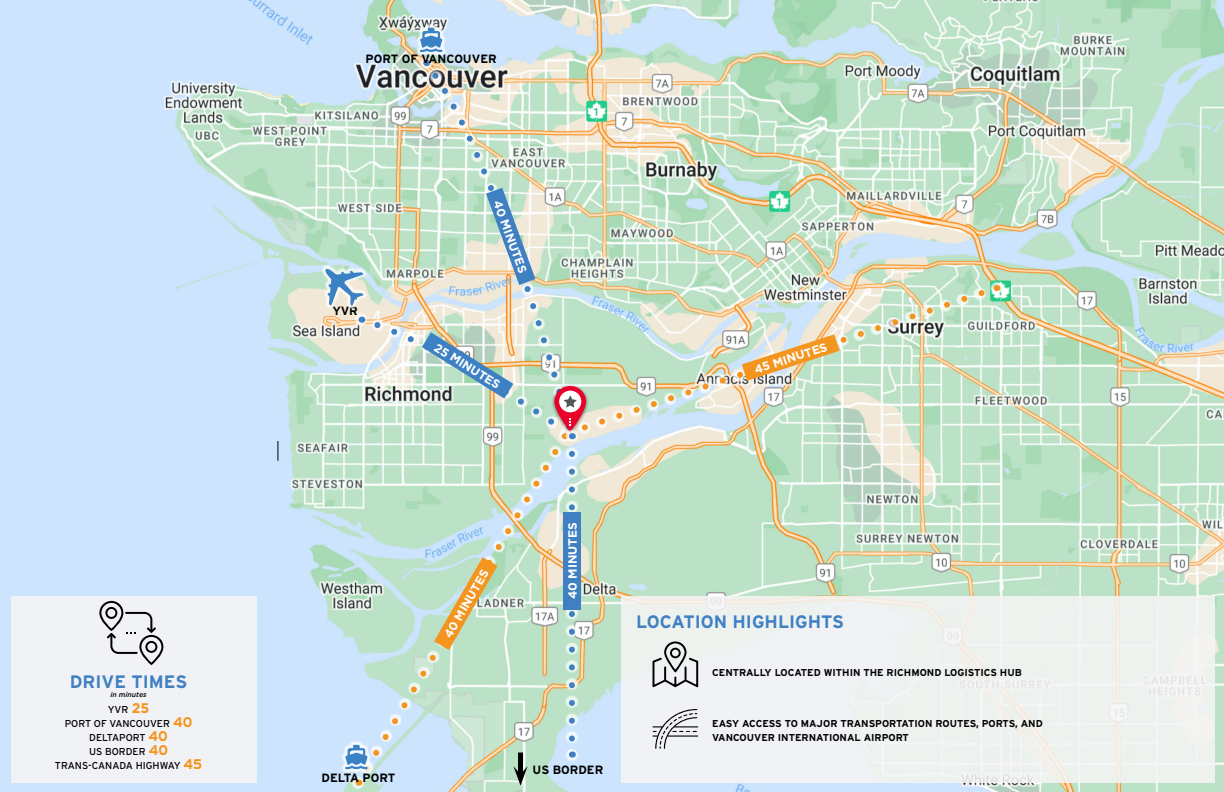
<style>
.page{position:relative;width:1224px;height:792px;background:#fff}
.page>*{position:absolute;margin:0;border:0;box-sizing:border-box;transform-origin:0 0}
.t1{font:700 18px "Interstate";color:#4080c2}
.t2{font:700 12px "Gotham";color:#fff}
.t3{font:700 12px "Interstate";color:#000}
.t4{font:700 10px/14px "Interstate";color:#000}
.t5{font:10px/14px "Interstate";color:#000;text-align:center}
.t6{font:italic 500 7px "Gotham";color:#000}
.s1{font-family:"Gotham";font-weight:700;font-size:14px;color:#f5941c}
.s2{font-weight:700;font-size:14px;color:#f5941c}
</style>
<div class="page">
<img style="left:0;top:0;width:1224px;height:792px">
<div style="left:11px;top:596px;width:246px;height:187px;background:#f5f5f5"></div>
<svg style="left:99px;top:601px;width:64px;height:64px"></svg>
<div style="left:354px;top:312px;width:219px;height:127px;background:#fff;opacity:.75"></div>
<div style="left:560px;top:281px;width:444px;height:159px;background:#fff;opacity:.75"></div>
<svg style="left:577px;top:283px;width:419px;height:152px"></svg>
<div style="left:419px;top:56px;width:157px;height:377px;background:#fff;opacity:.75"></div>
<svg style="left:423px;top:62px;width:149px;height:253px"></svg>
<div style="left:551px;top:384px;width:39px;height:52px;background:#000;opacity:.5"></div>
<svg style="left:554px;top:386px;width:32px;height:46px"></svg>
<div style="left:559px;top:391px;width:22px;height:21px;background:#fff;border-radius:50%"></div>
<svg style="left:486px;top:188px;width:49px;height:97px"></svg>
<svg style="left:742px;top:334px;width:98px;height:47px"></svg>
<div style="left:621px;top:596px;width:594px;height:187px;background:#eef2ef"></div>
<svg style="left:653px;top:641px;width:45px;height:46px"></svg>
<svg style="left:653px;top:709px;width:45px;height:40px"></svg>
<div style="left:351px;top:429px;width:221px;height:361px;background:#fff;opacity:.75"></div>
<svg style="left:355px;top:444px;width:209px;height:339px"></svg>
<svg style="left:434px;top:557px;width:64px;height:93px"></svg>
<div style="left:321px;top:265px;width:47px;height:45px;background:#fff;opacity:.75"></div>
<svg style="left:325px;top:268px;width:39px;height:38px"></svg>
<div style="left:565px;top:429px;width:14px;height:333px;background:#fff;opacity:.75"></div>
<svg style="left:569px;top:454px;width:6px;height:292px"></svg>
<svg style="left:361px;top:315px;width:216px;height:124px"></svg>
<svg style="left:277px;top:441px;width:1px;height:20px"></svg>
<div style="left:518px;top:753px;width:5px;height:21px;background:#000"></div>
<svg style="left:513px;top:766px;width:15px;height:20px"></svg>
<div style="left:416px;top:23px;width:30px;height:33px;background:#fff;opacity:.75"></div>
<svg style="left:420px;top:28px;width:22px;height:24px"></svg>
<div style="left:341px;top:741px;width:31px;height:32px;background:#fff;opacity:.75"></div>
<svg style="left:345px;top:745px;width:23px;height:24px"></svg>
<div style="left:563px;top:512px;width:18px;height:97px;background:#3f80c2"></div>
<h1 class="t1" style="left:70px;top:672px;width:119px">DRIVE TIMES</h1>
<p class="t6" style="left:110px;top:690px;width:38px">in minutes</p>
<p class="t5" style="left:55px;top:702px;width:149px">YVR <span class="s1">25<br></span>PORT OF VANCOUVER <span class="s2">40<br></span>DELTAPORT <span class="s2">40<br></span>US BORDER <span class="s2">40<br></span>TRANS-CANADA HIGHWAY <span class="s2">45</span></p>
<p class="t3" style="left:366px;top:52px;width:133px">PORT OF VANCOUVER</p>
<p class="t3" style="left:332px;top:304px;width:27px">YVR</p>
<p class="t2" style="left:505px;top:198px;width:79px;rotate:70deg">40 MINUTES</p>
<p class="t2" style="left:440px;top:339px;width:77px;rotate:32deg">25 MINUTES</p>
<p class="t2" style="left:752px;top:362px;width:77px;rotate:-18deg">45 MINUTES</p>
<p class="t3" style="left:322px;top:771px;width:75px">DELTA PORT</p>
<p class="t2" style="left:440px;top:633px;width:79px;rotate:-60deg">40 MINUTES</p>
<p class="t2" style="left:565px;top:599px;width:79px;rotate:-90deg">40 MINUTES</p>
<p class="t3" style="left:533px;top:764px;width:72px">US BORDER</p>
<h1 class="t1" style="left:636px;top:612px;width:209px">LOCATION HIGHLIGHTS</h1>
<p class="t4" style="left:712px;top:666px;width:311px">CENTRALLY LOCATED WITHIN THE RICHMOND LOGISTICS HUB</p>
<p class="t4" style="left:712px;top:717px;width:332px">EASY ACCESS TO MAJOR TRANSPORTATION ROUTES, PORTS, AND<br>VANCOUVER INTERNATIONAL AIRPORT</p>
</div>
